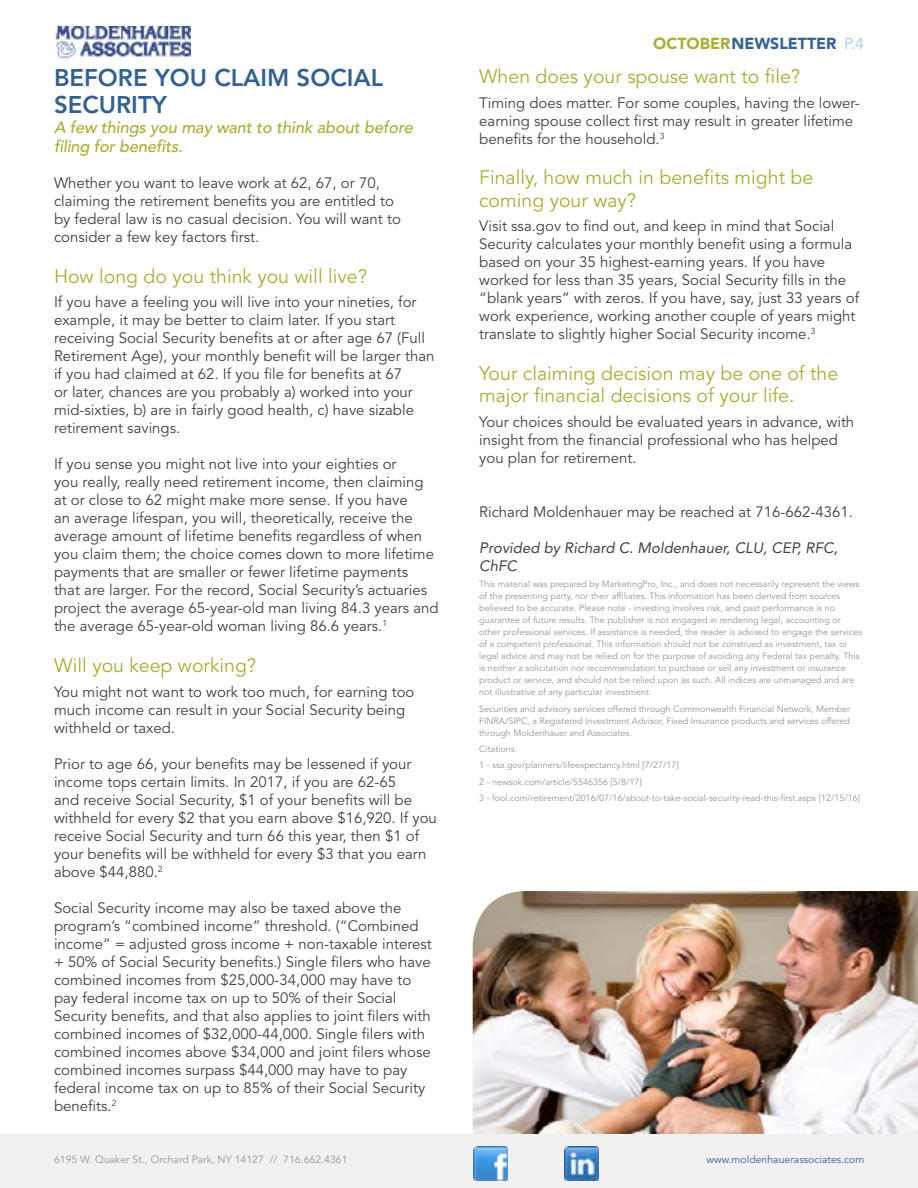
<style>
.page{position:relative;width:918px;height:1188px;background:#fff}
.page>*{position:absolute;margin:0;border:0;box-sizing:border-box;transform-origin:0 0}
.t1{font:800 24px/27px "Avenir LT Std";color:#346195}
.t2{font:19.5px/22.5px "Avenir LT Std";color:#a9ae37}
.t3{font:italic 500 16.5px/19.5px "Avenir LT Std";letter-spacing:-.01em;color:#a9ae37}
.t4{font:900 15.9px "Avenir LT Std";color:#346195}
.t5{font:15px/18px "Avenir LT Std";color:#414042}
.t6{font:italic 15px/18px "Avenir LT Std";color:#414042}
.t7{font:10.5px "Avenir LT Std";color:#939598}
.t8{font:10.5px "Avenir LT Std";color:#346195}
.t9{font:9px/12px "Avenir LT Std";color:#939598}
.s1{color:#a9ae37}
.s2{font-weight:400;color:#9acaea}
</style>
<div class="page">
<img style="left:473px;top:891px;width:445px;height:243px">
<img style="left:55px;top:26px;width:135px;height:33px">
<div style="left:0;top:1134px;width:918px;height:54px;background:#f1f1f2"></div>
<img style="left:474px;top:1146px;width:34px;height:34px">
<img style="left:564px;top:1146px;width:34px;height:34px">
<h1 class="t1" style="left:54px;top:64px;width:331px">BEFORE YOU CLAIM SOCIAL<br>SECURITY</h1>
<p class="t3" style="left:54px;top:118px;width:360px">A few things you may want to think about before filing for benefits.</p>
<p class="t5" style="left:54px;top:174px;width:348px">Whether you want to leave work at 62, 67, or 70, claiming the retirement benefits you are entitled to by federal law is no casual decision. You will want to consider a few key factors first.</p>
<h2 class="t2" style="left:54px;top:265px;width:315px">How long do you think you will live?</h2>
<p class="t5" style="left:54px;top:294px;width:382px">If you have a feeling you will live into your nineties, for example, it may be better to claim later. If you start receiving Social Security benefits at or after age 67 (Full Retirement Age), your monthly benefit will be larger than if you had claimed at 62. If you file for benefits at 67<br>or later, chances are you probably a) worked into your mid-sixties, b) are in fairly good health, c) have sizable retirement savings.</p>
<p class="t5" style="left:54px;top:456px;width:386px">If you sense you might not live into your eighties or<br>you really, really need retirement income, then claiming at or close to 62 might make more sense. If you have<br>an average lifespan, you will, theoretically, receive the average amount of lifetime benefits regardless of when you claim them; the choice comes down to more lifetime payments that are smaller or fewer lifetime payments<br>that are larger. For the record, Social Security’s actuaries project the average 65-year-old man living 84.3 years and the average 65-year-old woman living 86.6 years.<sup>1</sup></p>
<h2 class="t2" style="left:54px;top:655px;width:204px">Will you keep working?</h2>
<p class="t5" style="left:54px;top:683px;width:362px">You might not want to work too much, for earning too much income can result in your Social Security being withheld or taxed.</p>
<p class="t5" style="left:54px;top:755px;width:384px">Prior to age 66, your benefits may be lessened if your income tops certain limits. In 2017, if you are 62-65<br>and receive Social Security, $1 of your benefits will be withheld for every $2 that you earn above $16,920. If you receive Social Security and turn 66 this year, then $1 of your benefits will be withheld for every $3 that you earn above $44,880.<sup>2</sup></p>
<p class="t5" style="left:54px;top:899px;width:379px">Social Security income may also be taxed above the program’s “combined income” threshold. (“Combined income” = adjusted gross income + non-taxable interest + 50% of Social Security benefits.) Single filers who have combined incomes from $25,000-34,000 may have to pay federal income tax on up to 50% of their Social Security benefits, and that also applies to joint filers with combined incomes of $32,000-44,000. Single filers with combined incomes above $34,000 and joint filers whose combined incomes surpass $44,000 may have to pay federal income tax on up to 85% of their Social Security benefits.<sup>2</sup></p>
<p class="t4" style="left:653px;top:34px;width:212px"><span class="s1">OCTOBER</span>NEWSLETTER <span class="s2">P.4</span></p>
<h2 class="t2" style="left:479px;top:65px;width:323px">When does your spouse want to file?</h2>
<p class="t5" style="left:479px;top:94px;width:382px">Timing does matter. For some couples, having the lower&shy;earning spouse collect first may result in greater lifetime benefits for the household.<sup>3</sup></p>
<h2 class="t2" style="left:479px;top:167px;width:336px">Finally, how much in benefits might be coming your way?</h2>
<p class="t5" style="left:479px;top:218px;width:381px">Visit ssa.gov to find out, and keep in mind that Social Security calculates your monthly benefit using a formula based on your 35 highest-earning years. If you have worked for less than 35 years, Social Security fills in the “blank years” with zeros. If you have, say, just 33 years of work experience, working another couple of years might translate to slightly higher Social Security income.<sup>3</sup></p>
<h2 class="t2" style="left:479px;top:362px;width:361px">Your claiming decision may be one of the major financial decisions of your life.</h2>
<p class="t5" style="left:479px;top:413px;width:377px">Your choices should be evaluated years in advance, with insight from the financial professional who has helped you plan for retirement.</p>
<p class="t5" style="left:479px;top:503px;width:375px">Richard Moldenhauer may be reached at 716-662-4361.</p>
<p class="t6" style="left:479px;top:539px;width:360px">Provided by Richard C. Moldenhauer, CLU, CEP, RFC,<br>ChFC</p>
<p class="t9" style="left:479px;top:579px;width:385px">This material was prepared by MarketingPro, Inc., and does not necessarily represent the views of the presenting party, nor their affiliates. This information has been derived from sources believed to be accurate. Please note - investing involves risk, and past performance is no guarantee of future results. The publisher is not engaged in rendering legal, accounting or other professional services. If assistance is needed, the reader is advised to engage the services of a competent professional. This information should not be construed as investment, tax or legal advice and may not be relied on for the purpose of avoiding any Federal tax penalty. This is neither a solicitation nor recommendation to purchase or sell any investment or insurance product or service, and should not be relied upon as such. All indices are unmanaged and are not illustrative of any particular investment.</p>
<p class="t9" style="left:479px;top:703px;width:373px;text-align:justify">Securities and advisory services offered through Commonwealth Financial Network, Member FINRA/SIPC, a Registered Investment Advisor, Fixed Insurance products and services offered through Moldenhauer and Associates.</p>
<p class="t9" style="left:479px;top:741px;width:382px;line-height:16.4px">Citations.<br>1 - ssa.gov/planners/lifeexpectancy.html [7/27/17]<br>2 - newsok.com/article/5546356 [5/8/17]<br>3 - fool.com/retirement/2016/07/16/about-to-take-social-security-read-this-first.aspx [12/15/16]</p>
<p class="t7" style="left:54px;top:1154px;width:295px">6195 W. Quaker St., Orchard Park, NY 14127 // 716.662.4361</p>
<p class="t8" style="left:707px;top:1154px;width:159px">www.moldenhauerassociates.com</p>
</div>
